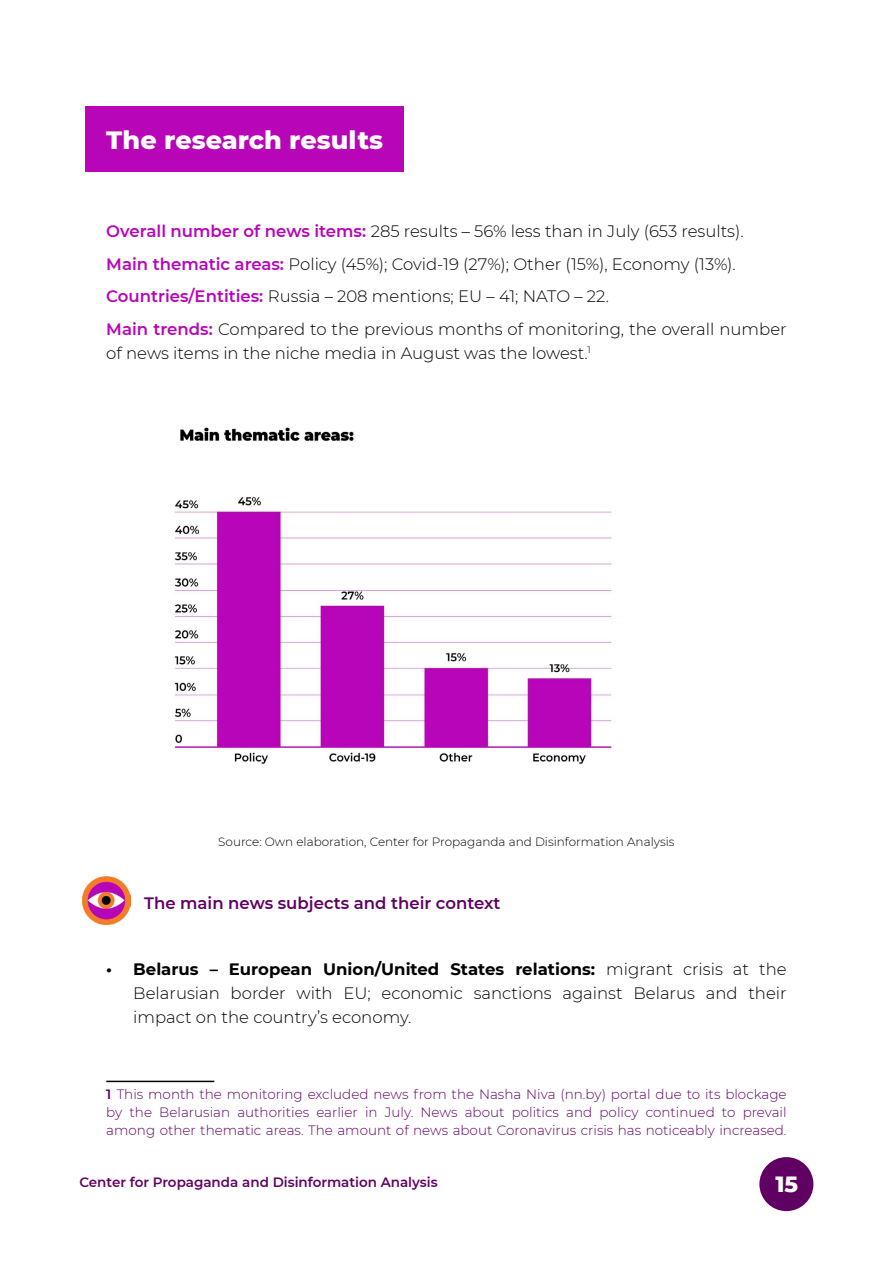
<style>
.page{position:relative;width:893px;height:1263px;background:#fff}
.page>*{position:absolute;margin:0;border:0;box-sizing:border-box;transform-origin:0 0}
.t1{font:800 25.5px "Montserrat";color:#fff}
.t2{font:800 22.5px "Montserrat";color:#fff}
.t3{font:300 16.5px/32.5px "Montserrat";color:#000}
.t4{font:600 16.5px "Montserrat";color:#610063}
.t5{font:300 13.5px/18px "Montserrat";color:#610063;text-align:justify}
.t6{font:600 13.5px "Montserrat";color:#610063}
.t7{font:300 12px "Montserrat";color:#000}
.s1{font-weight:600;color:#b805b8}
.s2{font-weight:700}
.s3{font-weight:600}
</style>
<div class="page">
<div style="left:759px;top:1157px;width:54px;height:54px;background:#610063;border-radius:50%"></div>
<hr style="left:106px;top:1081px;width:108px;height:1px;background:#000">
<div style="left:85px;top:106px;width:319px;height:66px;background:#b805b8"></div>
<img style="left:173px;top:427px;width:439px;height:337px">
<img style="left:82px;top:876px;width:48px;height:48px">
<h1 class="t1" style="left:106px;top:121px;width:278px">The research results</h1>
<p class="t3" style="left:106px;top:214px;width:682px"><span class="s1">Overall number of news items:</span> 285 results – 56% less than in July (653 results).<br><span class="s1">Main thematic areas:</span> Policy (45%); Covid-19 (27%); Other (15%), Economy (13%).<br><span class="s1">Countries/Entities:</span> Russia – 208 mentions; EU – 41; NATO – 22.<br><span class="s1">Main trends:</span> Compared to the previous months of monitoring, the overall number</p>
<p class="t3" style="left:106px;top:336px;width:486px">of news items in the niche media in August was the lowest.<sup>1</sup></p>
<p class="t7" style="left:218px;top:834px;width:458px">Source: Own elaboration, Center for Propaganda and Disinformation Analysis</p>
<p class="t4" style="left:144px;top:891px;width:358px">The main news subjects and their context</p>
<p class="t3" style="left:133px;top:957px;width:655px;line-height:24px;text-align:justify;text-indent:-27px"><span class="s2">• Belarus – European Union/United States relations:</span> migrant crisis at the Belarusian border with EU; economic sanctions against Belarus and their impact on the country’s economy.</p>
<p class="t5" style="left:106px;top:1085px;width:682px"><span class="s3">1</span> This month the monitoring excluded news from the Nasha Niva (nn.by) portal due to its blockage by the Belarusian authorities earlier in July. News about politics and policy continued to prevail among other thematic areas. The amount of news about Coronavirus crisis has noticeably increased.</p>
<p class="t6" style="left:79px;top:1172px;width:360px">Center for Propaganda and Disinformation Analysis</p>
<h2 class="t2" style="left:775px;top:1168px;width:24px">15</h2>
</div>
